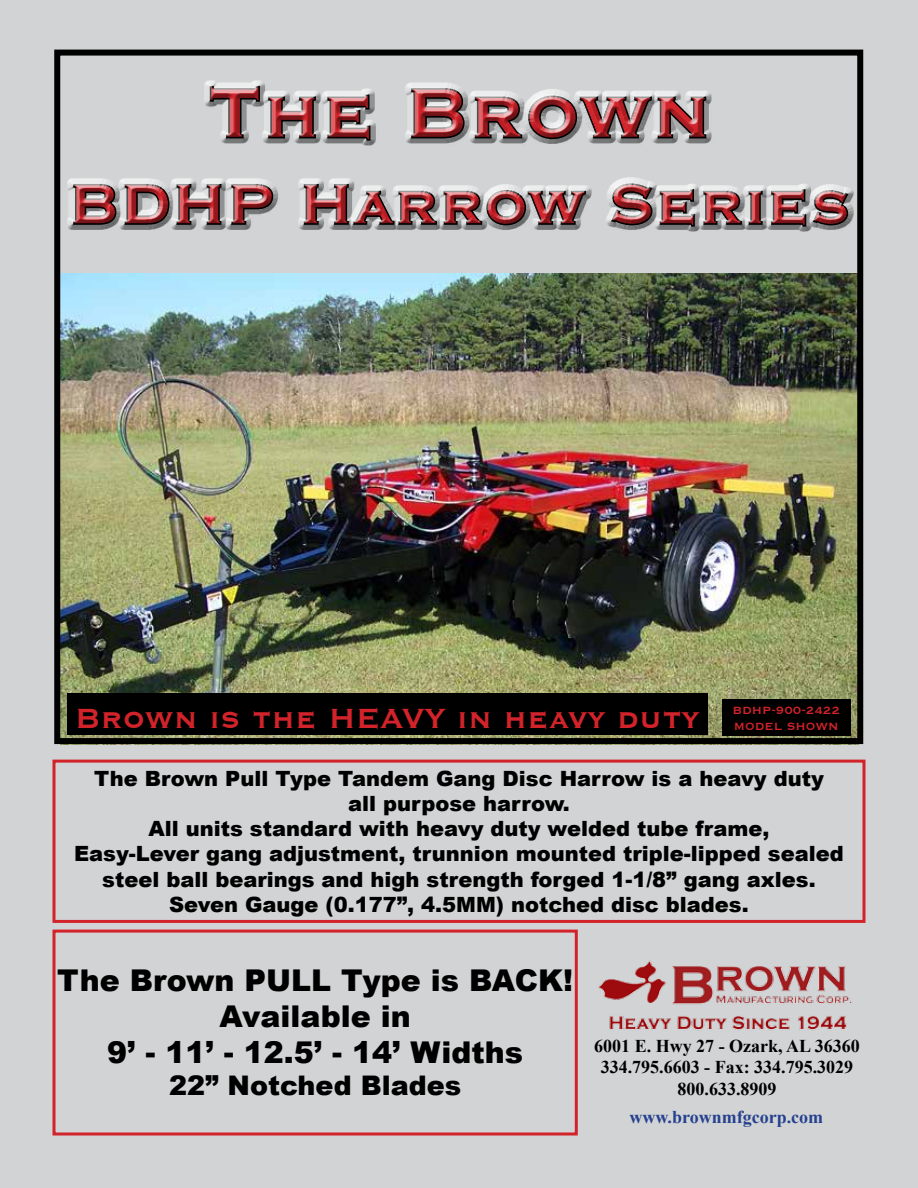
<style>
.page{position:relative;width:918px;height:1188px;background:#d1d3d4}
.page>*{position:absolute;margin:0;border:0;box-sizing:border-box;transform-origin:0 0}
.t1{font:700 90px "Copperplate Gothic BT";color:#d2232a}
.t2{font:700 72px "Copperplate Gothic BT";color:#d2232a}
.t3{font:700 36px "Copperplate Gothic BT";color:#d2232a}
.t4{font:900 30px/36px "Arial";color:#000;text-align:center}
.t5{font:900 27px "Arial";color:#000}
.t6{font:900 21px/25.2px "Arial";color:#000;text-align:center}
.t7{font:700 18px/21.6px "Times New Roman";color:#000;text-align:center}
.t8{font:700 18px "Times New Roman";color:#25408f}
.t9{font:700 13.5px "Copperplate Gothic BT";color:#d2232a}
</style>
<div class="page">
<img style="left:61px;top:274px;width:795px;height:463px">
<div style="left:54px;top:50px;width:809px;height:694px;border:6px solid #000"></div>
<div style="left:52px;top:760px;width:814px;height:163px;border:3px solid #d2232a"></div>
<div style="left:52px;top:930px;width:526px;height:206px;border:3px solid #d2232a"></div>
<img style="left:598px;top:960px;width:255px;height:70px">
<div style="left:68px;top:80px;width:784px;height:147px;background:#fff;opacity:.97"></div>
<div style="left:68px;top:83px;width:786px;height:149px;background:#000;opacity:.98"></div>
<div style="left:722px;top:699px;width:128px;height:36px;background:#000"></div>
<div style="left:67px;top:693px;width:640px;height:42px;background:#000"></div>
<h1 class="t1" style="left:208px;top:64px;width:506px">The Brown</h1>
<h2 class="t2" style="left:68px;top:165px;width:785px">BDHP Harrow Series</h2>
<h3 class="t3" style="left:75px;top:699px;width:626px">Brown is the HEAVY in heavy duty</h3>
<p class="t9" style="left:732px;top:703px;width:109px">BDHP-900-2422</p>
<p class="t9" style="left:734px;top:719px;width:106px">MODEL SHOWN</p>
<p class="t6" style="left:74px;top:765px;width:771px">The Brown Pull Type Tandem Gang Disc Harrow is a heavy duty<br>all purpose harrow.<br>All units standard with heavy duty welded tube frame,<br>Easy-Lever gang adjustment, trunnion mounted triple-lipped sealed steel ball bearings and high strength forged 1-1/8” gang axles.<br>Seven Gauge (0.177”, 4.5MM) notched disc blades.</p>
<h3 class="t4" style="left:57px;top:961px;width:517px">The Brown PULL Type is BACK!<br>Available in<br>9’ - 11’ - 12.5’ - 14’ Widths</h3>
<p class="t5" style="left:169px;top:1066px;width:294px">22” Notched Blades</p>
<p class="t7" style="left:594px;top:1034px;width:267px">6001 E. Hwy 27 - Ozark, AL 36360<br>334.795.6603 - Fax: 334.795.3029<br>800.633.8909</p>
<p class="t8" style="left:630px;top:1105px;width:195px">www.brownmfgcorp.com</p>
</div>
